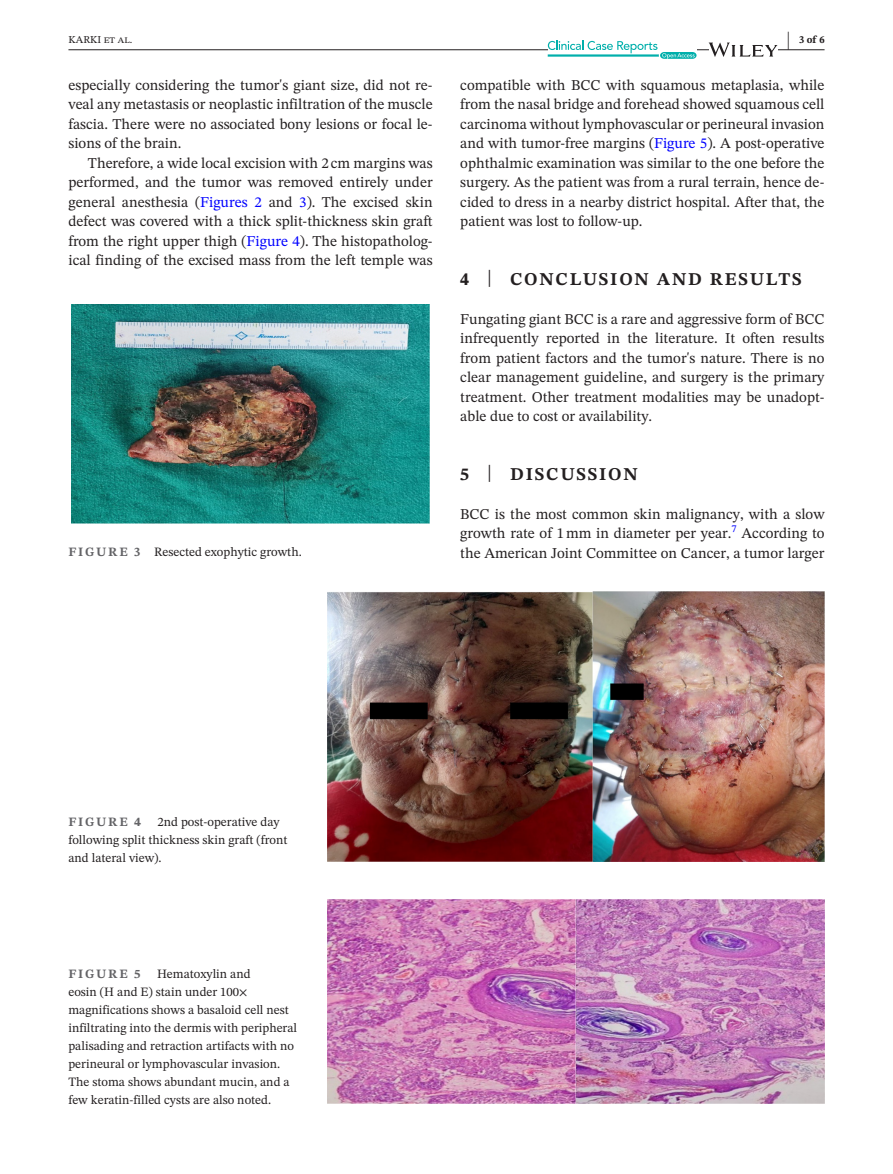
<style>
.page{position:relative;width:893px;height:1174px;background:#fff}
.page>*{position:absolute;margin:0;border:0;box-sizing:border-box;transform-origin:0 0}
.t1{font:700 21px "STIX Two Text";color:#231f20;scale:.42 1}
.t2{font:700 18px "STIX Two Text";letter-spacing:.1em;color:#231f20}
.t3{font:15px/19.5px "STIX Two Text";color:#231f20;text-align:justify}
.t4{font:12.75px/18px "STIX Two Text";color:#231f20}
.t5{font:700 12.75px "STIX Two Text";letter-spacing:.14em;color:#636366}
.t6{font:10.5px "STIX Two Text";color:#231f20}
.t7{font:700 10.5px "STIX Two Text";color:#231f20}
.t8{font:10.5px "STIX Two Text";color:#00f}
.s1{color:#00f}
.s2{font-weight:400;font-size:23.7px}
.s3{font-weight:700;color:#636366}
.s4{font-family:"STIX"}
</style>
<div class="page">
<hr style="left:68px;top:49px;width:756px;height:1px;background:#231f20">
<svg style="left:548px;top:41px;width:148px;height:18px"></svg>
<svg style="left:709px;top:43px;width:68px;height:14px"></svg>
<div style="left:68px;top:305px;width:365px;height:219px;background:linear-gradient(to bottom,#fff,#fff)"></div>
<img style="left:72px;top:305px;width:357px;height:219px">
<img style="left:327px;top:591px;width:497px;height:270px">
<img style="left:327px;top:899px;width:497px;height:205px">
<h1 class="t1" style="left:787px;top:24px;width:8px">|</h1>
<p class="t6" style="left:68px;top:32px;width:65px">KARKI et al.</p>
<p class="t7" style="left:799px;top:32px;width:27px">3 of 6</p>
<p class="t3" style="left:68px;top:75px;width:366px">especially considering the tumor's giant size, did not re&shy;veal any metastasis or neoplastic infiltration of the muscle fascia. There were no associated bony lesions or focal le&shy;sions of the brain.</p>
<p class="t3" style="left:68px;top:153px;width:366px;text-indent:20px">Therefore, a wide local excision with 2cm margins was performed, and the tumor was removed entirely under general anesthesia (<span class="s1">Figures 2</span> and <span class="s1">3</span>). The excised skin defect was covered with a thick split-thickness skin graft from the right upper thigh (<span class="s1">Figure 4</span>). The histopatholog&shy;ical finding of the excised mass from the left temple was</p>
<p class="t3" style="left:460px;top:75px;width:366px">compatible with BCC with squamous metaplasia, while from the nasal bridge and forehead showed squamous cell carcinoma without lymphovascular or perineural invasion and with tumor-free margins (<span class="s1">Figure 5</span>). A post-operative ophthalmic examination was similar to the one before the surgery. As the patient was from a rural terrain, hence de&shy;cided to dress in a nearby district hospital. After that, the patient was lost to follow-up.</p>
<p class="t2" style="left:460px;top:266px;width:343px">4 <span class="s2">|</span> CONCLUSION AND RESULTS</p>
<p class="t3" style="left:460px;top:309px;width:366px">Fungating giant BCC is a rare and aggressive form of BCC infrequently reported in the literature. It often results from patient factors and the tumor's nature. There is no clear management guideline, and surgery is the primary treatment. Other treatment modalities may be unadopt&shy;able due to cost or availability.</p>
<p class="t2" style="left:460px;top:461px;width:179px">5 <span class="s2">|</span> DISCUSSION</p>
<p class="t3" style="left:460px;top:504px;width:366px">BCC is the most common skin malignancy, with a slow growth rate of 1mm in diameter per year.</p>
<p class="t8" style="left:732px;top:520px;width:7px">7</p>
<p class="t3" style="left:741px;top:523px;width:84px">According to</p>
<p class="t4" style="left:68px;top:543px;width:235px"><span class="s3">FIGURE 3</span> Resected exophytic growth.</p>
<p class="t3" style="left:460px;top:543px;width:366px">the American Joint Committee on Cancer, a tumor larger</p>
<p class="t4" style="left:68px;top:812px;width:221px;text-indent:89px">2nd post-operative day following split thickness skin graft (front and lateral view).</p>
<p class="t5" style="left:68px;top:812px;width:74px">FIGURE 4</p>
<p class="t4" style="left:68px;top:964px;width:230px;text-indent:89px">Hematoxylin and<br>eosin (H and E) stain under 100<span class="s4">× </span>magnifications shows a basaloid cell nest infiltrating into the dermis with peripheral palisading and retraction artifacts with no perineural or lymphovascular invasion.<br>The stoma shows abundant mucin, and a few keratin-filled cysts are also noted.</p>
<p class="t5" style="left:68px;top:964px;width:74px">FIGURE 5</p>
</div>
